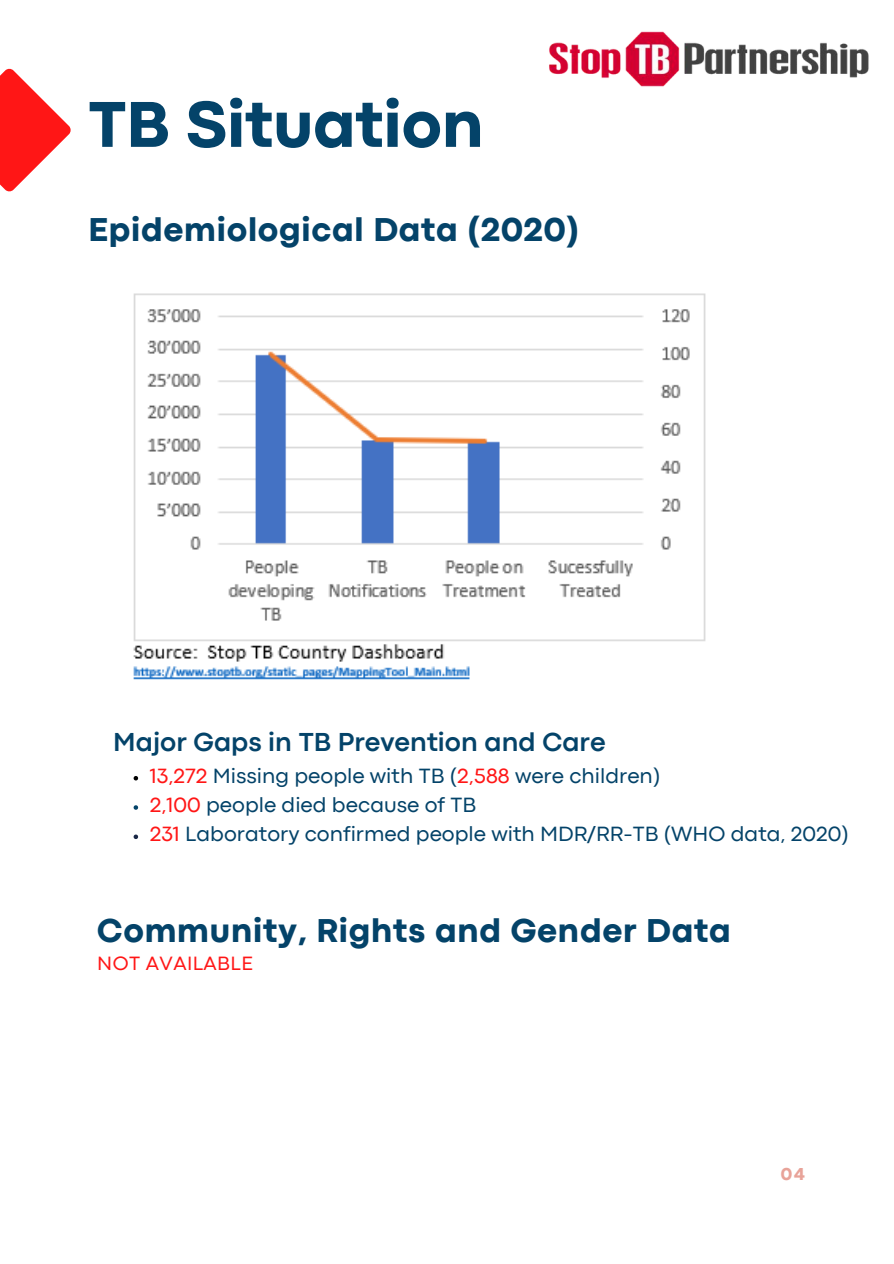
<style>
.page{position:relative;width:894px;height:1264px;background:#fff}
.page>*{position:absolute;margin:0;border:0;box-sizing:border-box;transform-origin:0 0}
.t1{font:800 67.5px "Codec Pro";color:#044369}
.t2{font:800 34.5px "Codec Pro";letter-spacing:.02em;color:#044369}
.t3{font:700 27.15px "Codec Pro";color:#044369}
.t4{font:21.6px/29.2px "Codec Pro";color:#044369}
.t5{font:20.1px "Codec Pro";letter-spacing:.02em;color:#ff1616}
.t6{font:800 18px "Codec Pro";color:#e8a399}
.s1{color:#ff1616}
</style>
<div class="page">
<svg style="left:0;top:68px;width:71px;height:124px"></svg>
<img style="left:549px;top:31px;width:320px;height:56px">
<img style="left:133px;top:293px;width:573px;height:387px">
<svg style="left:133px;top:776px;width:5px;height:4px"></svg>
<svg style="left:133px;top:805px;width:5px;height:4px"></svg>
<svg style="left:133px;top:834px;width:5px;height:5px"></svg>
<h1 class="t1" style="left:88px;top:100px;width:397px">TB Situation</h1>
<h2 class="t2" style="left:88px;top:217px;width:492px">Epidemiological Data (2020)</h2>
<p class="t3" style="left:113px;top:732px;width:493px">Major Gaps in TB Prevention and Care</p>
<p class="t4" style="left:150px;top:762px;width:700px"><span class="s1">13,272</span> Missing people with TB (<span class="s1">2,588</span> were children)<br><span class="s1">2,100</span> people died because of TB<br><span class="s1">231</span> Laboratory confirmed people with MDR/RR-TB (WHO data, 2020)</p>
<h2 class="t2" style="left:97px;top:918px;width:635px">Community, Rights and Gender Data</h2>
<p class="t5" style="left:97px;top:956px;width:157px">NOT AVAILABLE</p>
<p class="t6" style="left:780px;top:1167px;width:25px">04</p>
</div>
